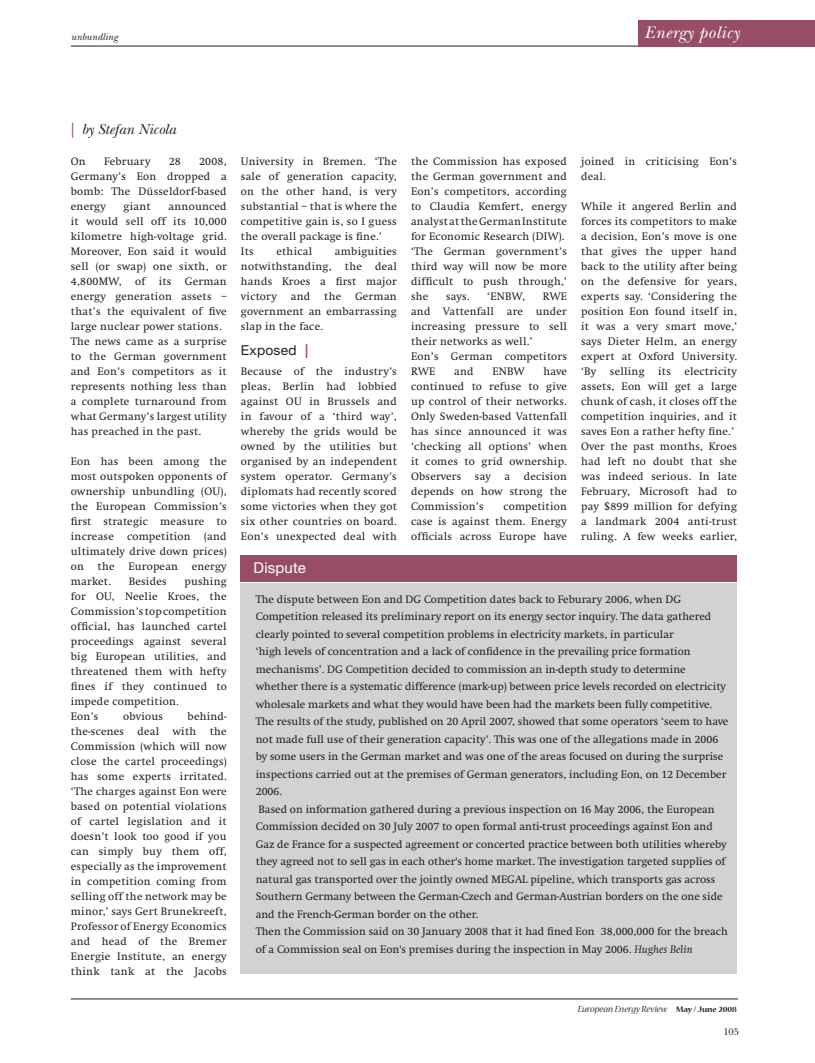
<style>
.page{position:relative;width:815px;height:1063px;background:#fff}
.page>*{position:absolute;margin:0;border:0;box-sizing:border-box;transform-origin:0 0}
.t1{font:italic 17.5px "New Baskerville";letter-spacing:.03em;color:#fff}
.t2{font:italic 15px "New Baskerville";color:#231f20}
.t3{font:15px "Helvetica Neue LT Std";letter-spacing:.01em;color:#fff}
.t4{font:13.75px "Helvetica Neue LT Std";letter-spacing:.02em;color:#231f20}
.t5{font:11.25px/15px "Swift";letter-spacing:.02em;color:#231f20;text-align:justify}
.t6{font:11.25px/17.5px "Swift";color:#231f20}
.t7{font:italic 10px "Nueva Std";color:#231f20}
.t8{font:italic 10px "New Baskerville";color:#231f20}
.t9{font:10px "New Baskerville";color:#231f20}
.s1{font-style:normal;color:#974d66}
.s2{font-weight:700;color:#974d66}
.s3{font-style:italic}
.s4{font-weight:700;font-style:normal;font-size:8.75px}
</style>
<div class="page">
<div style="left:241px;top:584px;width:496px;height:390px;background:#d1d2d4"></div>
<div style="left:241px;top:555px;width:496px;height:27px;background:#974d66"></div>
<hr style="left:71px;top:999px;width:667px;height:1px;background:#231f20">
<hr style="left:71px;top:46px;width:744px;height:1px;background:#231f20">
<div style="left:639px;top:20px;width:176px;height:26px;background:#974d66"></div>
<p class="t8" style="left:71px;top:31px;width:49px">unbundling</p>
<h1 class="t1" style="left:645px;top:23px;width:96px">Energy policy</h1>
<h2 class="t2" style="left:71px;top:120px;width:107px"><span class="s1">|</span> by Stefan Nicola</h2>
<p class="t5" style="left:71px;top:154px;width:17px">On</p>
<p class="t5" style="left:104px;top:154px;width:48px">February</p>
<p class="t5" style="left:169px;top:154px;width:14px">28</p>
<p class="t5" style="left:71px;top:154px;width:157px;text-indent:128px">2008, Germany’s Eon dropped a bomb: The Düsseldorf-based energy</p>
<p class="t5" style="left:71px;top:199px;width:157px;text-align:left;text-indent:98px">announced it would sell off its 10,000 kilometre high-voltage grid.<br>Moreover, Eon said it would sell (or swap) one sixth, or<br>4,800MW, of its German energy generation assets – that’s the equivalent of five large nuclear power stations.<br>The news came as a surprise to the German government and Eon’s competitors as it represents nothing less than a complete turnaround from what Germany’s largest utility has preached in the past.</p>
<p class="t5" style="left:71px;top:454px;width:157px">Eon has been among the most outspoken opponents of ownership unbundling (OU), the European Commission’s first strategic measure to increase competition (and ultimately drive down prices) on the European energy market.</p>
<p class="t5" style="left:124px;top:199px;width:29px">giant</p>
<p class="t5" style="left:71px;top:574px;width:157px;text-align:left;text-indent:114px">pushing for OU, Neelie Kroes, the<br>Commission’s top competition official, has launched cartel proceedings against several big European utilities, and threatened them with hefty fines if they continued to impede competition.<br>Eon’s</p>
<p class="t5" style="left:129px;top:574px;width:39px">Besides</p>
<p class="t5" style="left:71px;top:709px;width:157px;text-indent:117px">behind&shy;the-scenes deal with the Commission (which will now close the cartel proceedings) has some experts irritated. ‘The charges against Eon were based on potential violations of cartel legislation and it doesn’t look too good if you can simply buy them off, especially as the improvement in competition coming from selling off the network may be minor,’ says Gert Brunekreeft, Professor of Energy Economics and head of the Bremer Energie Institute, an energy think tank at the Jacobs</p>
<p class="t5" style="left:123px;top:709px;width:42px">obvious</p>
<p class="t5" style="left:241px;top:154px;width:157px;text-align:left">University in Bremen. ‘The sale of generation capacity, on the other hand, is very substantial – that is where the competitive gain is, so I guess the overall package is fine.’<br>Its</p>
<p class="t5" style="left:241px;top:244px;width:157px;text-indent:94px">ambiguities notwithstanding, the deal hands Kroes a first major victory and the German government an embarrassing slap in the face.</p>
<p class="t4" style="left:241px;top:342px;width:69px">Exposed <span class="s2">|</span></p>
<p class="t5" style="left:241px;top:364px;width:157px">Because of the industry’s pleas, Berlin had lobbied against OU in Brussels and in favour of a ‘third way’, whereby the grids would be owned by the utilities but organised by an independent system operator. Germany’s diplomats had recently scored some victories when they got six other countries on board.<br>Eon’s unexpected deal with</p>
<p class="t5" style="left:276px;top:244px;width:37px">ethical</p>
<h2 class="t3" style="left:254px;top:558px;width:54px">Dispute</h2>
<p class="t5" style="left:411px;top:154px;width:157px;text-align:left">the Commission has exposed the German government and<br>Eon’s competitors, according to Claudia Kemfert, energy analyst at the German Institute for Economic Research (DIW). ‘The German government’s third way will now be more difficult to push through,’ she</p>
<p class="t5" style="left:446px;top:289px;width:25px">says.</p>
<p class="t5" style="left:487px;top:289px;width:39px">‘ENBW,</p>
<p class="t5" style="left:411px;top:289px;width:157px;text-align:left;text-indent:132px">RWE and Vattenfall are under increasing pressure to sell their networks as well.’<br>Eon’s German competitors<br>RWE</p>
<p class="t5" style="left:411px;top:364px;width:157px;text-indent:132px">have continued to refuse to give up control of their networks.<br>Only Sweden-based Vattenfall has since announced it was ‘checking all options’ when it comes to grid ownership.<br>Observers say a decision depends on how strong the Commission’s</p>
<p class="t5" style="left:454px;top:364px;width:21px">and</p>
<p class="t5" style="left:492px;top:364px;width:34px">ENBW</p>
<p class="t5" style="left:411px;top:499px;width:157px;text-indent:92px">competition case is against them. Energy officials across Europe have</p>
<p class="t5" style="left:581px;top:154px;width:157px">joined in criticising Eon’s deal.</p>
<p class="t5" style="left:581px;top:199px;width:157px;text-align:left">While it angered Berlin and forces its competitors to make a decision, Eon’s move is one that gives the upper hand back to the utility after being on the defensive for years, experts say. ‘Considering the position Eon found itself in, it was a very smart move,’ says Dieter Helm, an energy expert at Oxford University. ‘By selling its electricity assets, Eon will get a large chunk of cash, it closes off the competition inquiries, and it saves Eon a rather hefty fine.’<br>Over the past months, Kroes had left no doubt that she was indeed serious. In late<br>February, Microsoft had to pay $899 million for defying a landmark 2004 anti-trust ruling. A few weeks earlier,</p>
<p class="t6" style="left:256px;top:590px;width:474px">The dispute between Eon and DG Competition dates back to Feburary 2006, when DG Competition released its preliminary report on its energy sector inquiry. The data gathered clearly pointed to several competition problems in electricity markets, in particular<br>‘high levels of concentration and a lack of confidence in the prevailing price formation mechanisms’. DG Competition decided to commission an in-depth study to determine whether there is a systematic difference (mark-up) between price levels recorded on electricity wholesale markets and what they would have been had the markets been fully competitive.<br>The results of the study, published on 20 April 2007, showed that some operators ‘seem to have not made full use of their generation capacity’. This was one of the allegations made in 2006 by some users in the German market and was one of the areas focused on during the surprise inspections carried out at the premises of German generators, including Eon, on 12 December 2006.<br>Based on information gathered during a previous inspection on 16 May 2006, the European Commission decided on 30 July 2007 to open formal anti-trust proceedings against Eon and Gaz de France for a suspected agreement or concerted practice between both utilities whereby they agreed not to sell gas in each other's home market. The investigation targeted supplies of natural gas transported over the jointly owned MEGAL pipeline, which transports gas across Southern Germany between the German-Czech and German-Austrian borders on the one side and the French-German border on the other.<br>Then the Commission said on 30 January 2008 that it had fined Eon €38,000,000 for the breach of a Commission seal on Eon's premises during the inspection in May 2006. <span class="s3">Hughes Belin</span></p>
<p class="t7" style="left:578px;top:1004px;width:161px">European Energy Review <span class="s4">May / June 2008</span></p>
<p class="t9" style="left:723px;top:1026px;width:17px">105</p>
</div>
